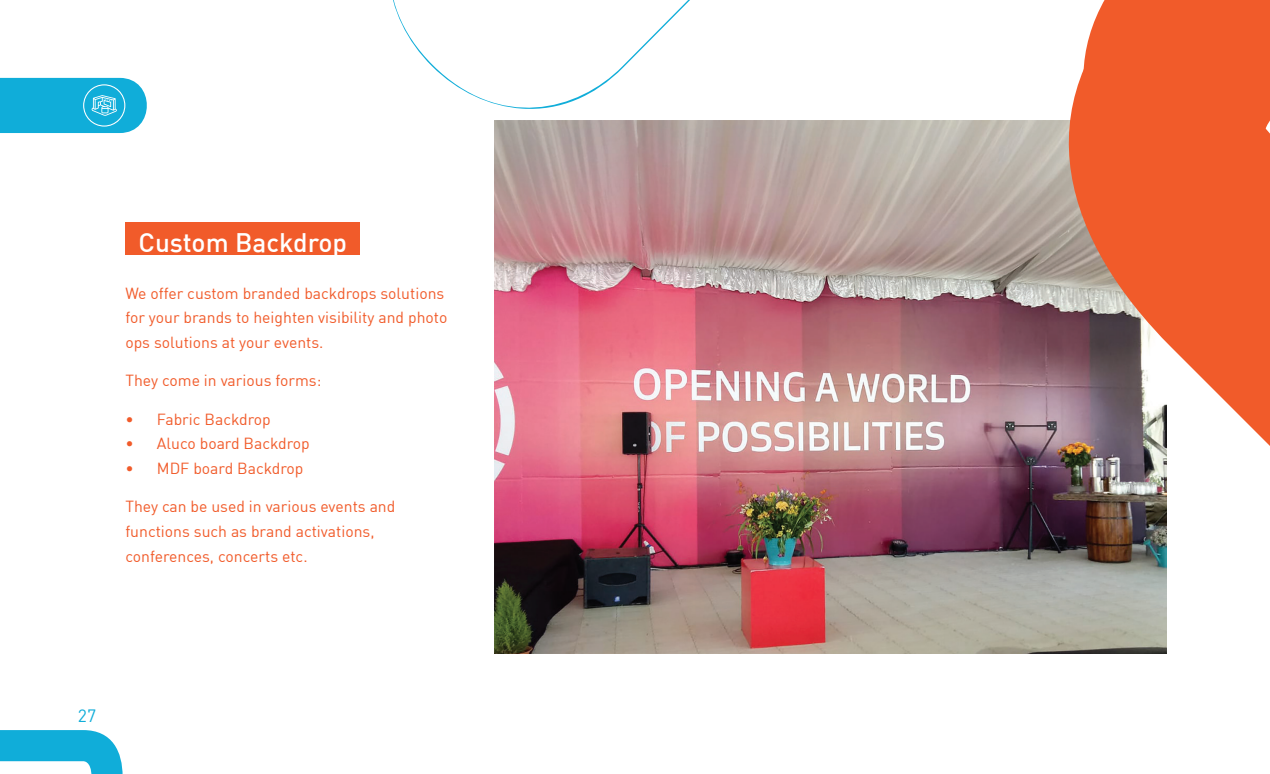
<style>
.page{position:relative;width:1270px;height:774px;background:#fff}
.page>*{position:absolute;margin:0;border:0;box-sizing:border-box;transform-origin:0 0}
.t1{font:500 26.25px "DIN";color:#fff}
.t2{font:17.5px "DIN";color:#10add9}
.t3{font:15.75px/24.5px "DIN";color:#f15b2a}
</style>
<div class="page">
<svg style="left:0;top:730px;width:123px;height:44px"></svg>
<div style="left:125px;top:222px;width:235px;height:33px;background:#f15b2a"></div>
<svg style="left:393px;top:0;width:626px;height:131px"></svg>
<img style="left:495px;top:121px;width:672px;height:532px">
<svg style="left:1019px;top:0;width:251px;height:583px"></svg>
<svg style="left:0;top:78px;width:147px;height:55px"></svg>
<h1 class="t1" style="left:139px;top:225px;width:210px">Custom Backdrop</h1>
<p class="t3" style="left:125px;top:281px;width:323px">We offer custom branded backdrops solutions for your brands to heighten visibility and photo ops solutions at your events.</p>
<p class="t3" style="left:125px;top:368px;width:198px">They come in various forms:</p>
<p class="t3" style="left:125px;top:407px;width:147px">• Fabric Backdrop</p>
<p class="t3" style="left:125px;top:431px;width:186px">• Aluco board Backdrop</p>
<p class="t3" style="left:125px;top:456px;width:180px">• MDF board Backdrop</p>
<p class="t3" style="left:125px;top:494px;width:272px">They can be used in various events and functions such as brand activations, conferences, concerts etc.</p>
<p class="t2" style="left:78px;top:705px;width:20px">27</p>
</div>
